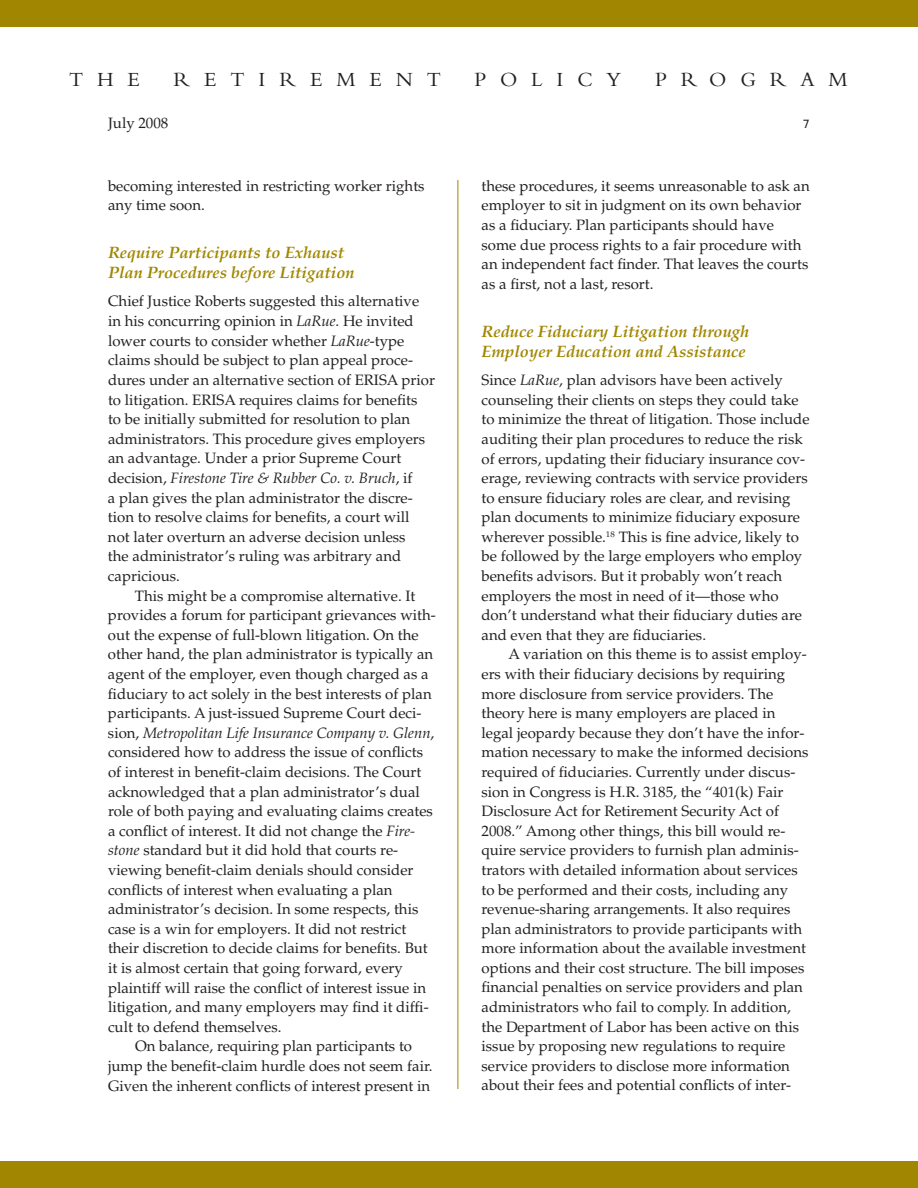
<style>
.page{position:relative;width:918px;height:1188px;background:#fff}
.page>*{position:absolute;margin:0;border:0;box-sizing:border-box;transform-origin:0 0}
.t1{font:21px "Bembo";letter-spacing:.66em;color:#231f20}
.t2{font:italic 700 16.5px/19.5px "Palatino";color:#a18701}
.t3{font:15px/19.6px "Palatino";color:#231f20}
.t4{font:italic 15px "Palatino";color:#231f20}
.t5{font:12px "Univers";color:#231f20}
.s1{font-style:italic}
.s2{font-style:normal}
</style>
<div class="page">
<div style="left:0;top:0;width:918px;height:27px;background:#a18701"></div>
<hr style="left:458px;top:180px;width:1px;height:909px;background:#a18701">
<div style="left:0;top:1161px;width:918px;height:27px;background:#a18701"></div>
<h1 class="t1" style="left:69px;top:72px;width:73px">THE</h1>
<h1 class="t1" style="left:174px;top:72px;width:269px">RETIREMENT</h1>
<h1 class="t1" style="left:474px;top:72px;width:149px">POLICY</h1>
<h1 class="t1" style="left:655px;top:72px;width:194px">PROGRAM</h1>
<p class="t3" style="left:108px;top:115px;width:62px">July 2008</p>
<p class="t5" style="left:803px;top:119px;width:8px">7</p>
<p class="t3" style="left:108px;top:178px;width:318px">becoming interested in restricting worker rights any time soon.</p>
<p class="t2" style="left:108px;top:245px;width:248px">Require Participants to Exhaust<br>Plan Procedures before Litigation</p>
<p class="t3" style="left:108px;top:293px;width:328px">Chief Justice Roberts suggested this alternative in his concurring opinion in <span class="s1">LaRue</span>. He invited lower courts to consider whether <span class="s1">LaRue</span>-type claims should be subject to plan appeal proce&shy;dures under an alternative section of ERISA prior to litigation. ERISA requires claims for benefits<br>to be initially submitted for resolution to plan administrators. This procedure gives employers an advantage. Under a prior Supreme Court decision, <span class="s1">Firestone Tire &amp; Rubber Co. v. Bruch</span>, if<br>a plan gives the plan administrator the discre&shy;tion to resolve claims for benefits, a court will not later overturn an adverse decision unless<br>the administrator’s ruling was arbitrary and capricious.</p>
<p class="t3" style="left:135px;top:587px;width:282px">This might be a compromise alternative. It</p>
<p class="t3" style="left:108px;top:607px;width:329px">provides a forum for participant grievances with-</p>
<p class="t3" style="left:108px;top:627px;width:312px">out the expense of full-blown litigation. On the</p>
<p class="t3" style="left:108px;top:646px;width:327px">other hand, the plan administrator is typically an</p>
<p class="t3" style="left:108px;top:666px;width:322px">agent of the employer, even though charged as a</p>
<p class="t3" style="left:108px;top:685px;width:325px">fiduciary to act solely in the best interests of plan</p>
<p class="t3" style="left:108px;top:705px;width:315px">participants. A just-issued Supreme Court deci-</p>
<p class="t4" style="left:108px;top:727px;width:328px"><span class="s2">sion,</span> Metropolitan Life Insurance Company v. Glenn<span class="s2">,</span></p>
<p class="t3" style="left:108px;top:744px;width:317px">considered how to address the issue of conflicts</p>
<p class="t3" style="left:108px;top:764px;width:315px">of interest in benefit-claim decisions. The Court</p>
<p class="t3" style="left:108px;top:783px;width:313px">acknowledged that a plan administrator’s dual</p>
<p class="t3" style="left:108px;top:803px;width:326px">role of both paying and evaluating claims creates</p>
<p class="t3" style="left:108px;top:823px;width:309px">a conflict of interest. It did not change the <span class="s1">Fire-</span></p>
<p class="t3" style="left:108px;top:842px;width:292px"><span class="s1">stone</span> standard but it did hold that courts re-</p>
<p class="t3" style="left:108px;top:862px;width:307px">viewing benefit-claim denials should consider</p>
<p class="t3" style="left:108px;top:881px;width:286px">conflicts of interest when evaluating a plan</p>
<p class="t3" style="left:108px;top:901px;width:312px">administrator’s decision. In some respects, this</p>
<p class="t3" style="left:108px;top:921px;width:300px">case is a win for employers. It did not restrict</p>
<p class="t3" style="left:108px;top:940px;width:321px">their discretion to decide claims for benefits. But</p>
<p class="t3" style="left:108px;top:960px;width:296px">it is almost certain that going forward, every</p>
<p class="t3" style="left:108px;top:979px;width:320px">plaintiff will raise the conflict of interest issue in</p>
<p class="t3" style="left:108px;top:999px;width:322px">litigation, and many employers may find it diffi-</p>
<p class="t3" style="left:108px;top:1019px;width:175px">cult to defend themselves.</p>
<p class="t3" style="left:135px;top:1038px;width:279px">On balance, requiring plan participants to</p>
<p class="t3" style="left:108px;top:1058px;width:326px">jump the benefit-claim hurdle does not seem fair.</p>
<p class="t3" style="left:108px;top:1077px;width:324px">Given the inherent conflicts of interest present in</p>
<p class="t3" style="left:482px;top:178px;width:330px">these procedures, it seems unreasonable to ask an employer to sit in judgment on its own behavior as a fiduciary. Plan participants should have some due process rights to a fair procedure with an independent fact finder. That leaves the courts as a first, not a last, resort.</p>
<p class="t2" style="left:482px;top:323px;width:269px">Reduce Fiduciary Litigation through<br>Employer Education and Assistance</p>
<p class="t3" style="left:482px;top:372px;width:330px">Since <span class="s1">LaRue</span>, plan advisors have been actively counseling their clients on steps they could take to minimize the threat of litigation. Those include auditing their plan procedures to reduce the risk of errors, updating their fiduciary insurance cov&shy;erage, reviewing contracts with service providers to ensure fiduciary roles are clear, and revising plan documents to minimize fiduciary exposure wherever possible.<sup>18</sup> This is fine advice, likely to be followed by the large employers who employ benefits advisors. But it probably won’t reach employers the most in need of it—those who don’t understand what their fiduciary duties are and even that they are fiduciaries.</p>
<p class="t3" style="left:482px;top:646px;width:328px;text-indent:27px">A variation on this theme is to assist employ&shy;ers with their fiduciary decisions by requiring more disclosure from service providers. The theory here is many employers are placed in legal jeopardy because they don’t have the infor&shy;mation necessary to make the informed decisions required of fiduciaries. Currently under discus&shy;sion in Congress is H.R. 3185, the “401(k) Fair Disclosure Act for Retirement Security Act of 2008.” Among other things, this bill would re&shy;quire service providers to furnish plan adminis&shy;trators with detailed information about services to be performed and their costs, including any revenue-sharing arrangements. It also requires plan administrators to provide participants with more information about the available investment options and their cost structure. The bill imposes financial penalties on service providers and plan administrators who fail to comply. In addition, the Department of Labor has been active on this issue by proposing new regulations to require service providers to disclose more information about their fees and potential conflicts of inter-</p>
</div>
